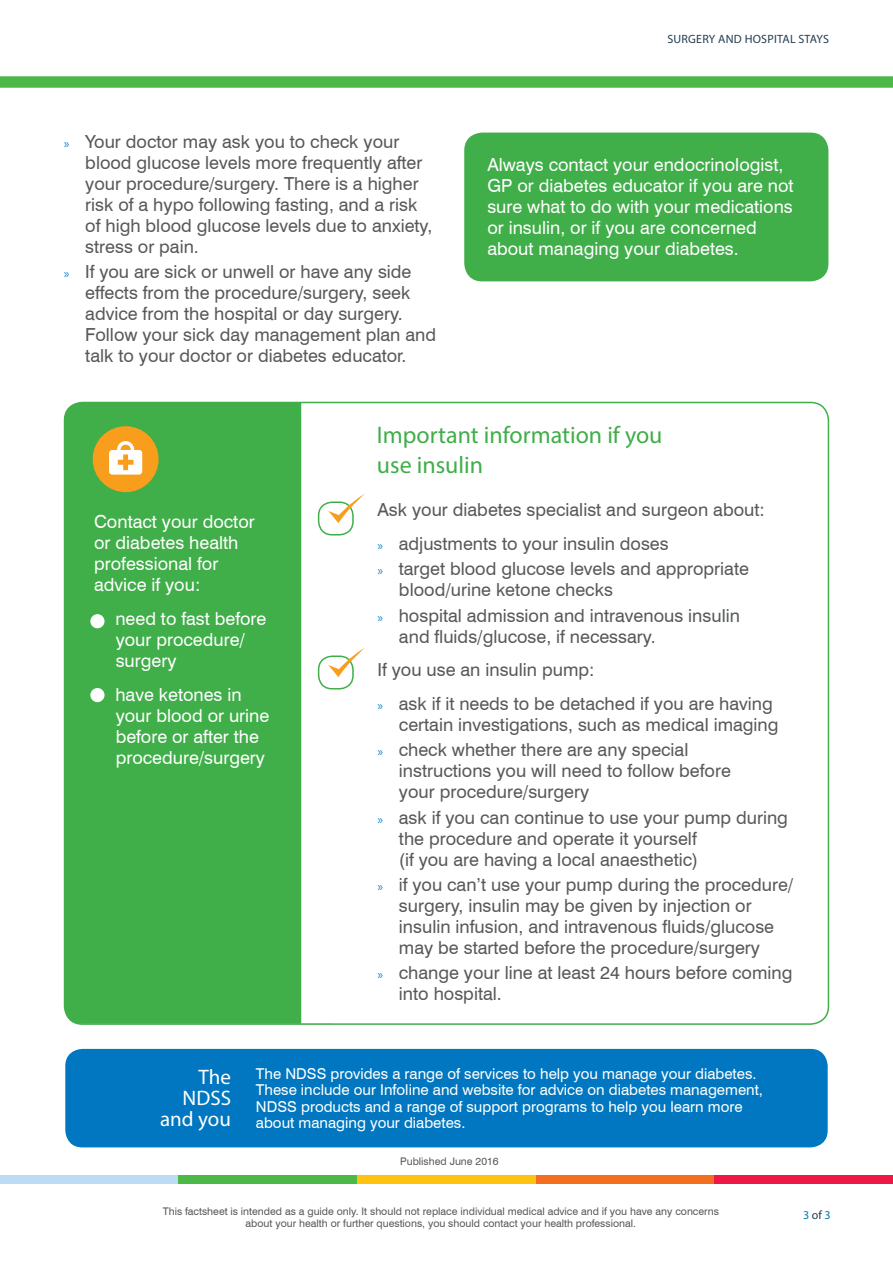
<style>
.page{position:relative;width:893px;height:1263px;background:#fff}
.page>*{position:absolute;margin:0;border:0;box-sizing:border-box;transform-origin:0 0}
.body{font:24px/30px "Myriad Pro";color:#40ae49}
.t1{font:21px/21px "Myriad Pro";color:#fff;text-align:right}
.body-2{font:18px/21px "Swiss 721 BT";color:#57585a}
.body-3{font:18px/21px "Swiss 721 BT";color:#fff}
.body-4{font:15px/16.5px "Swiss 721 BT";color:#fff}
.t2{font:12px "Myriad Pro";letter-spacing:.02em;color:#233d50}
.t3{font:12px "Myriad Pro";color:#0077c0}
.body-5{font:10.5px/12px "Swiss 721 BT";color:#57585a;text-align:center}
.s1{font-family:"Myriad Pro";font-size:13.5px;color:#2287c8}
.s2{font-family:"Myriad Pro";font-size:13.5px;color:#0077c0}
.s3{color:#233d50}
</style>
<div class="page">
<div style="left:357px;top:1176px;width:179px;height:8px;background:#fec210"></div>
<div style="left:0;top:1176px;width:179px;height:8px;background:#bcdcf3"></div>
<div style="left:179px;top:1176px;width:178px;height:8px;background:#4cb848"></div>
<div style="left:536px;top:1176px;width:178px;height:8px;background:#f36e21"></div>
<div style="left:714px;top:1176px;width:179px;height:8px;background:#ed1845"></div>
<div style="left:65px;top:1048px;width:763px;height:100px;background:#0077c0;border-radius:18px"></div>
<div style="left:64px;top:1047px;width:765px;height:102px;border:2px solid #fff;border-radius:18px"></div>
<div style="left:0;top:77px;width:893px;height:10px;background:#4cb848"></div>
<div style="left:464px;top:133px;width:364px;height:148px;background:#40ae49;border-radius:18px"></div>
<svg style="left:65px;top:402px;width:267px;height:622px;background:#56b75e"></svg>
<div style="left:318px;top:501px;width:36px;height:34px;border:2px solid #40ae49;border-radius:14px"></div>
<div style="left:318px;top:655px;width:36px;height:34px;border:2px solid #40ae49;border-radius:14px"></div>
<svg style="left:328px;top:493px;width:37px;height:30px"></svg>
<svg style="left:328px;top:647px;width:37px;height:30px"></svg>
<div style="left:93px;top:426px;width:66px;height:66px;background:#f89e1c;border-radius:50%"></div>
<svg style="left:109px;top:441px;width:33px;height:34px"></svg>
<div style="left:90px;top:614px;width:15px;height:14px;background:#fff;border-radius:50%"></div>
<div style="left:90px;top:688px;width:15px;height:14px;background:#fff;border-radius:50%"></div>
<p class="body-2" style="left:85px;top:131px;width:348px;text-indent:-22px"><span class="s1">»</span> Your doctor may ask you to check your blood glucose levels more frequently after your procedure/surgery. There is a higher risk of a hypo following fasting, and a risk of high blood glucose levels due to anxiety, stress or pain.</p>
<p class="body-2" style="left:85px;top:261px;width:352px;text-indent:-22px"><span class="s1">»</span> If you are sick or unwell or have any side effects from the procedure/surgery, seek advice from the hospital or day surgery.<br>Follow your sick day management plan and talk to your doctor or diabetes educator.</p>
<p class="t2" style="left:667px;top:32px;width:163px">SURGERY AND HOSPITAL STAYS</p>
<p class="body-3" style="left:487px;top:154px;width:308px">Always contact your endocrinologist, GP or diabetes educator if you are not sure what to do with your medications or insulin, or if you are concerned about managing your diabetes.</p>
<p class="body-3" style="left:94px;top:511px;width:162px">Contact your doctor or diabetes health professional for advice if you:</p>
<p class="body-3" style="left:116px;top:608px;width:152px;text-indent:-22px"><span class="s2">»</span> need to fast before your procedure/ surgery</p>
<p class="body-3" style="left:116px;top:684px;width:155px;text-indent:-22px"><span class="s2">»</span> have ketones in your blood or urine before or after the procedure/surgery</p>
<p class="body" style="left:377px;top:419px;width:287px">Important information if you use insulin</p>
<p class="body-2" style="left:377px;top:499px;width:389px">Ask your diabetes specialist and surgeon about:</p>
<p class="body-2" style="left:377px;top:533px;width:293px"><span class="s1">»</span> adjustments to your insulin doses</p>
<p class="body-2" style="left:399px;top:558px;width:351px;text-indent:-22px"><span class="s1">»</span> target blood glucose levels and appropriate blood/urine ketone checks</p>
<p class="body-2" style="left:399px;top:604px;width:342px;text-indent:-22px"><span class="s1">»</span> hospital admission and intravenous insulin and fluids/glucose, if necessary.</p>
<p class="body-2" style="left:377px;top:659px;width:219px">If you use an insulin pump:</p>
<p class="body-2" style="left:399px;top:693px;width:381px;text-indent:-22px"><span class="s1">»</span> ask if it needs to be detached if you are having certain investigations, such as medical imaging</p>
<p class="body-2" style="left:399px;top:739px;width:333px;text-indent:-22px"><span class="s1">»</span> check whether there are any special instructions you will need to follow before your procedure/surgery</p>
<p class="body-2" style="left:399px;top:806px;width:390px;text-indent:-22px"><span class="s1">»</span> ask if you can continue to use your pump during the procedure and operate it yourself<br>(if you are having a local anaesthetic)</p>
<p class="body-2" style="left:399px;top:874px;width:396px;text-indent:-22px"><span class="s1">»</span> if you can’t use your pump during the procedure/ surgery, insulin may be given by injection or insulin infusion, and intravenous fluids/glucose may be started before the procedure/surgery</p>
<p class="body-2" style="left:399px;top:962px;width:395px;text-indent:-22px"><span class="s1">»</span> change your line at least 24 hours before coming into hospital.</p>
<p class="t1" style="left:160px;top:1066px;width:72px">The<br>NDSS and you</p>
<p class="body-4" style="left:256px;top:1065px;width:509px">The NDSS provides a range of services to help you manage your diabetes.<br>These include our Infoline and website for advice on diabetes management, NDSS products and a range of support programs to help you learn more about managing your diabetes.</p>
<p class="body-5" style="left:400px;top:1155px;width:100px">Published June 2016</p>
<p class="body-5" style="left:163px;top:1205px;width:558px">This factsheet is intended as a guide only. It should not replace individual medical advice and if you have any concerns about your health or further questions, you should contact your health professional.</p>
<p class="t3" style="left:803px;top:1207px;width:29px">3 <span class="s3">of</span>3</p>
</div>
